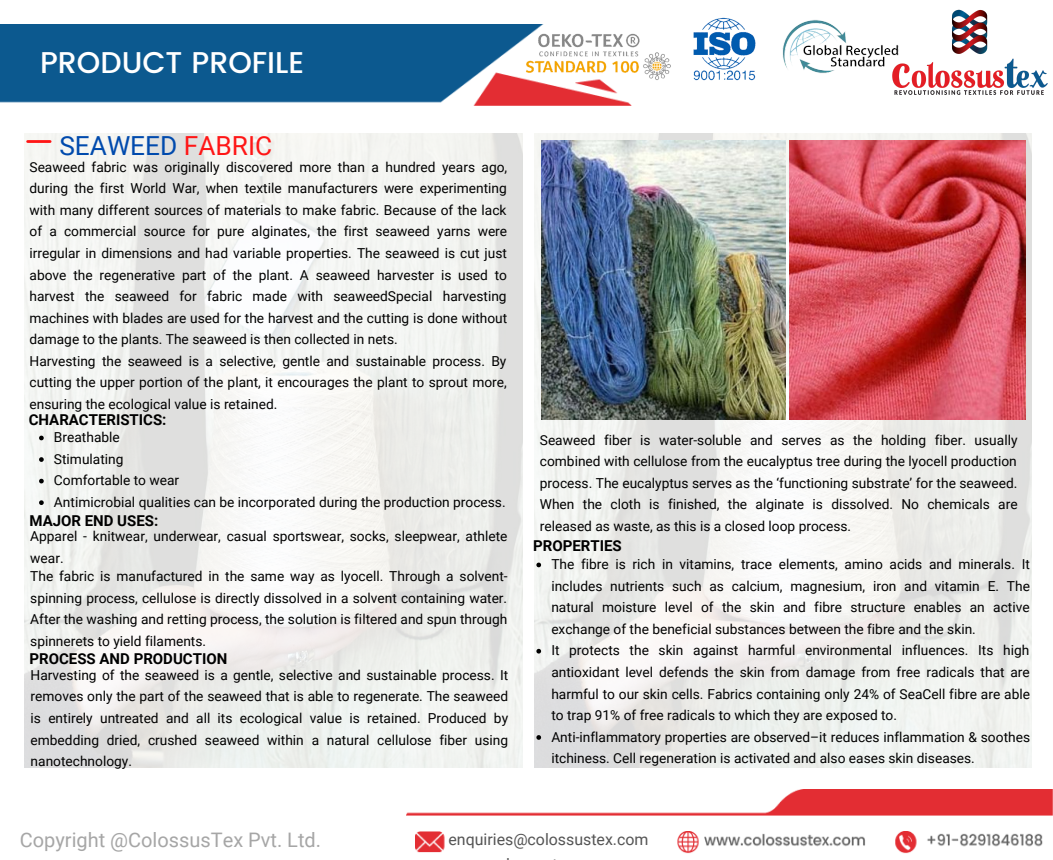
<style>
.page{position:relative;width:1053px;height:860px;background:#fff}
.page>*{position:absolute;margin:0;border:0;box-sizing:border-box;transform-origin:0 0}
.t1{font:500 30px "Poppins";color:#fff}
.t2{font:26.25px "Roboto";color:#004aad}
.t3{font:20px "Roboto";color:#a6a6a6}
.t4{font:15.88px "Roboto";color:#545454}
.t5{font:700 15px "Roboto";color:#000}
.t6{font:13.75px/21.5px "Roboto";color:#000;text-align:justify}
.s1{color:#ff1616}
</style>
<div class="page">
<img style="left:0;top:24px;width:631px;height:82px">
<img style="left:406px;top:789px;width:646px;height:27px">
<img style="left:416px;top:831px;width:627px;height:23px">
<img style="left:523px;top:24px;width:137px;height:75px">
<img style="left:788px;top:20px;width:95px;height:53px">
<img style="left:25px;top:133px;width:497px;height:634px">
<hr style="left:28px;top:140px;width:22px;height:3px;background:#ff1616">
<div style="left:448px;top:818px;width:220px;height:37px;background:#fff"></div>
<img style="left:660px;top:17px;width:128px;height:64px">
<img style="left:883px;top:9px;width:165px;height:86px">
<img style="left:534px;top:133px;width:497px;height:634px">
<img style="left:541px;top:140px;width:244px;height:279px">
<img style="left:789px;top:141px;width:236px;height:278px">
<svg style="left:39px;top:435px;width:5px;height:5px"></svg>
<svg style="left:39px;top:457px;width:5px;height:5px"></svg>
<svg style="left:39px;top:479px;width:5px;height:4px"></svg>
<svg style="left:39px;top:500px;width:5px;height:5px"></svg>
<svg style="left:536px;top:562px;width:5px;height:5px"></svg>
<svg style="left:536px;top:649px;width:5px;height:4px"></svg>
<svg style="left:536px;top:735px;width:5px;height:5px"></svg>
<p class="t1" style="left:40px;top:45px;width:266px">PRODUCT PROFILE</p>
<p class="t2" style="left:59px;top:131px;width:214px">SEAWEED <span class="s1">FABRIC</span></p>
<p class="t6" style="left:30px;top:156px;width:479px">Seaweed fabric was originally discovered more than a hundred years ago, during the first World War, when textile manufacturers were experimenting with many different sources of materials to make fabric. Because of the lack of a commercial source for pure alginates, the first seaweed yarns were irregular in dimensions and had variable properties. The seaweed is cut just above the regenerative part of the plant. A seaweed harvester is used to harvest the seaweed for fabric made with seaweedSpecial harvesting machines with blades are used for the harvest and the cutting is done without damage to the plants. The seaweed is then collected in nets.</p>
<p class="t6" style="left:30px;top:350px;width:479px">Harvesting the seaweed is a selective, gentle and sustainable process. By cutting the upper portion of the plant, it encourages the plant to sprout more, ensuring the ecological value is retained.</p>
<p class="t5" style="left:29px;top:411px;width:139px">CHARACTERISTICS:</p>
<p class="t6" style="left:54px;top:427px;width:67px">Breathable</p>
<p class="t6" style="left:54px;top:448px;width:71px">Stimulating</p>
<p class="t6" style="left:54px;top:470px;width:127px">Comfortable to wear</p>
<p class="t6" style="left:54px;top:491px;width:453px">Antimicrobial qualities can be incorporated during the production process.</p>
<p class="t5" style="left:30px;top:512px;width:130px">MAJOR END USES:</p>
<p class="t6" style="left:30px;top:526px;width:479px">Apparel - knitwear, underwear, casual sportswear, socks, sleepwear, athlete wear.</p>
<p class="t6" style="left:30px;top:565px;width:479px">The fabric is manufactured in the same way as lyocell. Through a solvent&shy;spinning process, cellulose is directly dissolved in a solvent containing water.<br>After the washing and retting process, the solution is filtered and spun through spinnerets to yield filaments.</p>
<p class="t5" style="left:30px;top:650px;width:199px">PROCESS AND PRODUCTION</p>
<p class="t6" style="left:31px;top:664px;width:479px">Harvesting of the seaweed is a gentle, selective and sustainable process. It removes only the part of the seaweed that is able to regenerate. The seaweed is entirely untreated and all its ecological value is retained. Produced by embedding dried, crushed seaweed within a natural cellulose fiber using nanotechnology.</p>
<p class="t6" style="left:540px;top:429px;width:479px">Seaweed fiber is water-soluble and serves as the holding fiber. usually combined with cellulose from the eucalyptus tree during the lyocell production process. The eucalyptus serves as the ‘functioning substrate’ for the seaweed.<br>When the cloth is finished, the alginate is dissolved. No chemicals are released as waste, as this is a closed loop process.</p>
<p class="t5" style="left:533px;top:536px;width:90px">PROPERTIES</p>
<p class="t6" style="left:551px;top:554px;width:480px">The fibre is rich in vitamins, trace elements, amino acids and minerals. It includes nutrients such as calcium, magnesium, iron and vitamin E. The natural moisture level of the skin and fibre structure enables an active exchange of the beneficial substances between the fibre and the skin.</p>
<p class="t6" style="left:551px;top:640px;width:480px">It protects the skin against harmful environmental influences. Its high antioxidant level defends the skin from damage from free radicals that are harmful to our skin cells. Fabrics containing only 24% of SeaCell fibre are able to trap 91% of free radicals to which they are exposed to.</p>
<p class="t6" style="left:551px;top:726px;width:480px">Anti-inflammatory properties are observed–it reduces inflammation &amp; soothes itchiness. Cell regeneration is activated and also eases skin diseases.</p>
<p class="t3" style="left:20px;top:828px;width:303px">Copyright @ColossusTex Pvt. Ltd.</p>
<p class="t4" style="left:448px;top:830px;width:201px">enquiries@colossustex.com</p>
</div>
